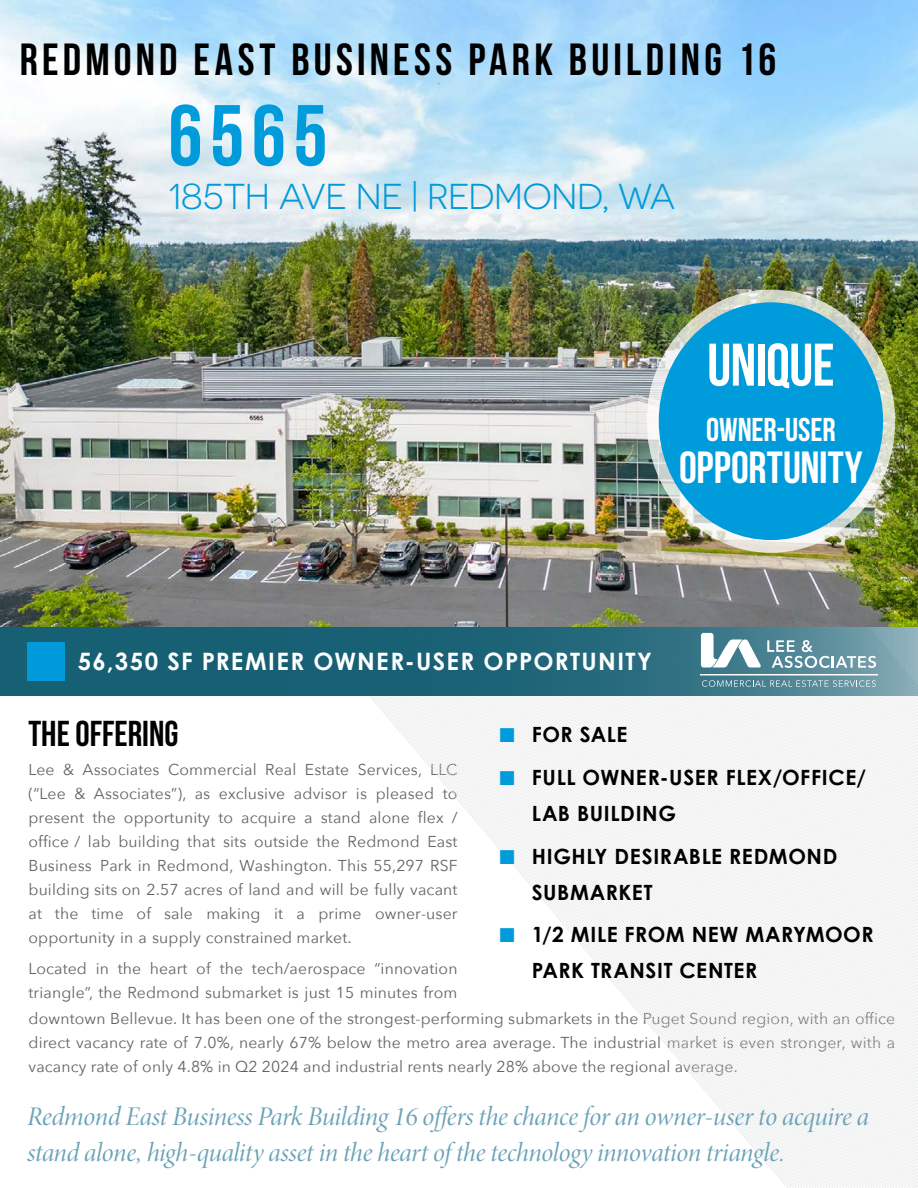
<style>
.page{position:relative;width:918px;height:1188px;background:#fff}
.page>*{position:absolute;margin:0;border:0;box-sizing:border-box;transform-origin:0 0}
.t1{font:86.4px "Bebas Neue";color:#009bda}
.t2{font:700 60px "Bebas Neue";letter-spacing:-.01em;color:#fff}
.t3{font:45px "Bebas Neue";letter-spacing:.095em;color:#000}
.t4{font:700 45px "Bebas Neue";color:#fff}
.t5{font:36px "Novecentosanswide";letter-spacing:-.01em;color:#009bda}
.t6{font:700 36px "Bebas Neue";color:#000}
.t7{font:700 33px "Bebas Neue";letter-spacing:-.005em;color:#fff}
.t8{font:27px/36px "Minion Pro It Disp";letter-spacing:-.01em;color:#6aa2b8}
.t9{font:700 24px "Century Gothic";letter-spacing:.055em;color:#fff}
.t10{font:700 21px/36px "Century Gothic";letter-spacing:.03em;color:#000}
.t11{font:15.75px/24px "Avenir Next";letter-spacing:.01em;color:#636362;text-align:justify}
.s1{font-family:"Arial";font-size:30px;color:#009bda}
</style>
<div class="page">
<svg style="left:370px;top:696px;width:548px;height:492px"></svg>
<svg style="left:0;top:626px;width:918px;height:70px;background:#286b7d"></svg>
<img style="left:0;top:0;width:918px;height:626px">
<div style="left:27px;top:642px;width:37px;height:39px;background:#009ada"></div>
<svg style="left:767px;top:640px;width:109px;height:28px;background:#82a8b3"></svg>
<svg style="left:701px;top:633px;width:60px;height:35px"></svg>
<svg style="left:702px;top:680px;width:174px;height:7px"></svg>
<hr style="left:701px;top:675px;width:177px;height:1px;background:#fff">
<svg style="left:647px;top:290px;width:248px;height:263px"></svg>
<div style="left:659px;top:302px;width:224px;height:238px;background:#009bda;border-radius:50%"></div>
<h3 class="t3" style="left:20px;top:35px;width:758px">REDMOND EAST BUSINESS PARK BUILDING 16</h3>
<h1 class="t1" style="left:168px;top:88px;width:161px">6565</h1>
<h3 class="t5" style="left:168px;top:176px;width:509px">185TH AVE NE | REDMOND, WA</h3>
<h2 class="t2" style="left:707px;top:332px;width:129px">UNIQUE</h2>
<h3 class="t7" style="left:706px;top:412px;width:131px">OWNER-USER</h3>
<h3 class="t4" style="left:679px;top:443px;width:185px">OPPORTUNITY</h3>
<h3 class="t9" style="left:78px;top:643px;width:576px">56,350 SF PREMIER OWNER-USER OPPORTUNITY</h3>
<h3 class="t6" style="left:28px;top:714px;width:152px">THE OFFERING</h3>
<p class="t11" style="left:28px;top:757px;width:431px">Lee &amp; Associates Commercial Real Estate Services, LLC (“Lee &amp; Associates”), as exclusive advisor is pleased to present the opportunity to acquire a stand alone flex / office / lab building that sits outside the Redmond East Business Park in Redmond, Washington. This 55,297 RSF building sits on 2.57 acres of land and will be fully vacant at the time of sale making it a prime owner-user opportunity in a supply constrained market.</p>
<p class="t11" style="left:28px;top:956px;width:868px;text-align:left">Located in the heart of the tech/aerospace “innovation<br>triangle”, the Redmond submarket is just 15 minutes from<br>downtown Bellevue. It has been one of the strongest-performing submarkets in the Puget Sound region, with an office direct vacancy rate of 7.0%, nearly 67% below the metro area average. The industrial market is even stronger, with a vacancy rate of only 4.8% in Q2 2024 and industrial rents nearly 28% above the regional average.</p>
<h3 class="t8" style="left:27px;top:1099px;width:843px">Redmond East Business Park Building 16 offers the chance for an owner-user to acquire a stand alone, high-quality asset in the heart of the technology innovation triangle.</h3>
<h3 class="t10" style="left:498px;top:716px;width:131px"><span class="s1">■</span> FOR SALE</h3>
<h3 class="t10" style="left:532px;top:758px;width:336px;text-indent:-34px"><span class="s1">■</span> FULL OWNER-USER FLEX/OFFICE/<br>LAB BUILDING</h3>
<h3 class="t10" style="left:532px;top:837px;width:307px;text-indent:-34px"><span class="s1">■</span> HIGHLY DESIRABLE REDMOND<br>SUBMARKET</h3>
<h3 class="t10" style="left:532px;top:916px;width:343px;text-indent:-34px"><span class="s1">■</span> 1/2 MILE FROM NEW MARYMOOR<br>PARK TRANSIT CENTER</h3>
</div>
